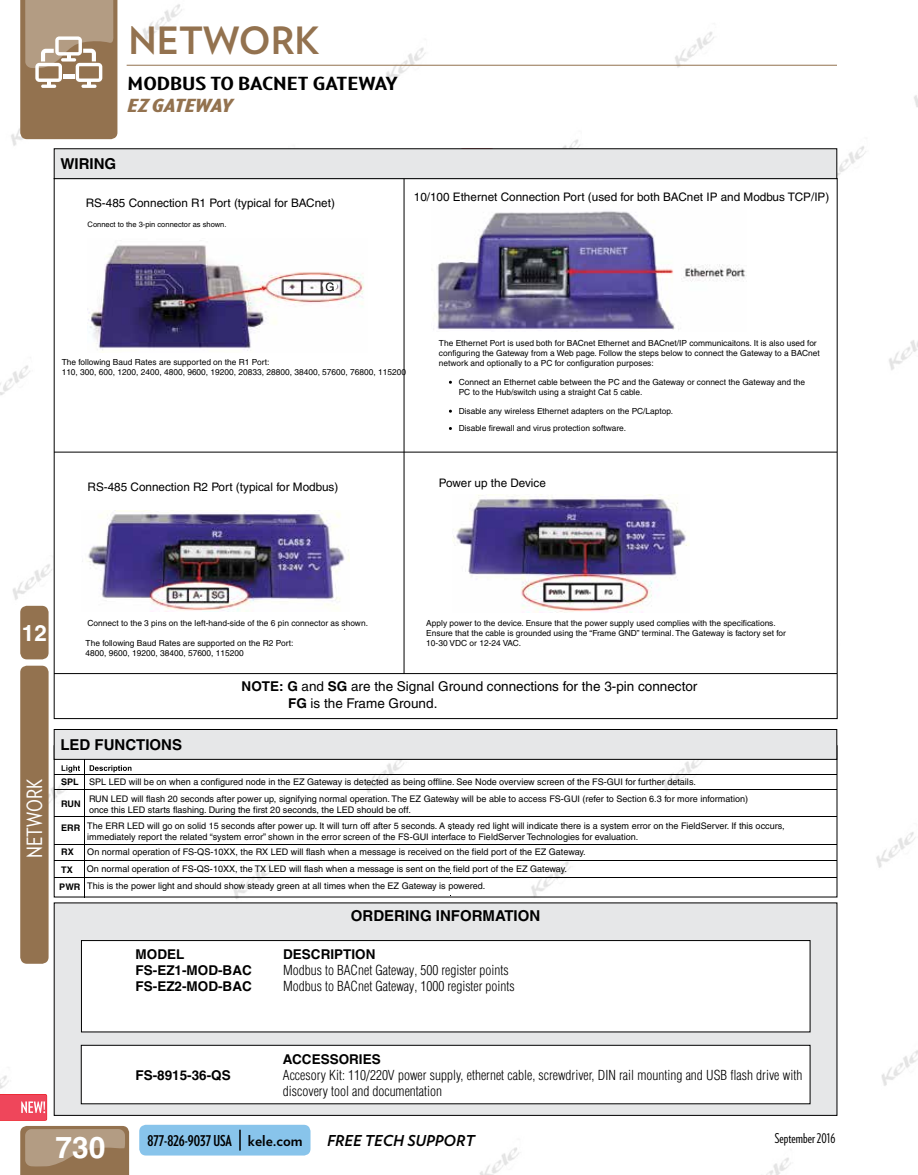
<style>
.page{position:relative;width:918px;height:1175px;background:#fff}
.page>*{position:absolute;margin:0;border:0;box-sizing:border-box;transform-origin:0 0}
.t1{font:700 37.5px "Verlag";color:#93724f}
.t2{font:700 30px "Helvetica";color:#fff}
.t3{font:700 22.5px "Helvetica";color:#fff}
.t4{font:21px "Verlag Condensed";color:#fff}
.t5{font:700 18px "Verlag Compressed";color:#000;scale:1.63 1}
.t6{font:italic 900 18px "Verlag Compressed";color:#93724f;scale:1.47 1}
.t7{font:700 15px "Helvetica";color:#000}
.t8{font:700 15px "Verlag Compressed";color:#000}
.t9{font:italic 700 15px "Verlag";color:#000}
.t10{font:300 condensed 13.5px/16.2px "Helvetica";color:#000}
.t11{font:13.5px/16.5px "Helvetica";color:#000}
.t12{font:700 13.5px "Helvetica";color:#000}
.t13{font:13.5px "Verlag Compressed";color:#000}
.t14{font:11.7px "Helvetica";color:#000}
.t15{font:9px/17.1px "Helvetica";color:#000}
.t16{font:700 9px/17.4px "Helvetica";color:#000}
.t17{font:8.4px/10.1px "Helvetica";color:#000}
.t18{font:7.5px "Helvetica";color:#000}
.s1{font-weight:700}
.s2{font-family:"Verlag"}
</style>
<div class="page">
<img style="left:0;top:0;width:918px;height:1174px">
<hr style="left:127px;top:65px;width:710px;height:1px;background:#93724f">
<div style="left:20px;top:665px;width:29px;height:298px;background:#93724f;border-radius:7px"></div>
<svg style="left:20px;top:0;width:97px;height:139px;background:#a68b6f"></svg>
<hr style="left:63px;top:74px;width:11px;height:4px;background:#fff">
<div style="left:20px;top:606px;width:29px;height:53px;background:#93724f;border-radius:7px"></div>
<div style="left:139px;top:1124px;width:172px;height:31px;background:#88c4eb;border-radius:7px"></div>
<hr style="left:239px;top:1129px;width:2px;height:21px;background:#000">
<div style="left:769px;top:1130px;width:68px;height:17px;background:#fff"></div>
<svg style="left:0;top:1094px;width:129px;height:80px"></svg>
<div style="left:54px;top:903px;width:783px;height:212px;background:#e6e7e8"></div>
<div style="left:81px;top:940px;width:729px;height:92px;background:#fff"></div>
<div style="left:81px;top:940px;width:729px;height:92px;border:1px solid #000"></div>
<div style="left:81px;top:1045px;width:729px;height:58px;background:#fff"></div>
<div style="left:81px;top:1045px;width:729px;height:59px;border:1px solid #000"></div>
<div style="left:54px;top:178px;width:783px;height:540px;background:#fff"></div>
<img style="left:87px;top:245px;width:277px;height:108px">
<img style="left:82px;top:510px;width:268px;height:101px">
<img style="left:433px;top:211px;width:314px;height:119px">
<img style="left:453px;top:495px;width:236px;height:117px">
<svg style="left:322px;top:281px;width:16px;height:10px"></svg>
<div style="left:54px;top:149px;width:783px;height:30px;background:#e6e7e8"></div>
<div style="left:54px;top:148px;width:783px;height:31px;border:1px solid #000"></div>
<hr style="left:404px;top:179px;width:1px;height:494px;background:#000">
<hr style="left:54px;top:452px;width:783px;height:1px;background:#000">
<hr style="left:54px;top:673px;width:783px;height:1px;background:#000">
<hr style="left:54px;top:774px;width:31px;height:1px;background:#000">
<hr style="left:85px;top:774px;width:752px;height:1px;background:#000">
<hr style="left:54px;top:789px;width:31px;height:1px;background:#000">
<svg style="left:62px;top:759px;width:69px;height:38px"></svg>
<hr style="left:85px;top:789px;width:752px;height:1px;background:#000">
<hr style="left:85px;top:796px;width:1px;height:33px;background:#000">
<hr style="left:54px;top:816px;width:31px;height:1px;background:#000">
<hr style="left:85px;top:816px;width:752px;height:1px;background:#000">
<hr style="left:85px;top:829px;width:1px;height:44px;background:#000">
<hr style="left:54px;top:844px;width:31px;height:1px;background:#000">
<hr style="left:85px;top:844px;width:752px;height:1px;background:#000">
<svg style="left:85px;top:873px;width:1px;height:22px"></svg>
<hr style="left:54px;top:860px;width:31px;height:1px;background:#000">
<hr style="left:85px;top:860px;width:752px;height:1px;background:#000">
<hr style="left:54px;top:877px;width:31px;height:1px;background:#000">
<hr style="left:85px;top:877px;width:752px;height:1px;background:#000">
<div style="left:54px;top:729px;width:783px;height:30px;background:#e6e7e8"></div>
<div style="left:54px;top:729px;width:783px;height:30px;border:1px solid #000"></div>
<h1 class="t1" style="left:129px;top:18px;width:193px">NETWORK</h1>
<h3 class="t5" style="left:128px;top:73px;width:167px">MODBUS TO BACNET GATEWAY</h3>
<h3 class="t6" style="left:128px;top:94px;width:73px">EZ GATEWAY</h3>
<h3 class="t7" style="left:60px;top:155px;width:57px">WIRING</h3>
<p class="t14" style="left:86px;top:196px;width:251px">RS-485 Connection R1 Port (typical for BACnet)</p>
<p class="t18" style="left:88px;top:220px;width:140px">Connect to the 3-pin connector as shown.</p>
<p class="t14" style="left:414px;top:190px;width:417px">10/100 Ethernet Connection Port (used for both BACnet IP and Modbus TCP/IP)</p>
<p class="t14" style="left:326px;top:280px;width:11px">G</p>
<p class="t17" style="left:62px;top:357px;width:346px">The following Baud Rates are supported on the R1 Port:<br>110, 300, 600, 1200, 2400, 4800, 9600, 19200, 20833, 28800, 38400, 57600, 76800, 115200</p>
<p class="t14" style="left:88px;top:480px;width:252px">RS-485 Connection R2 Port (typical for Modbus)</p>
<p class="t17" style="left:439px;top:338px;width:382px">The Ethernet Port is used both for BACnet Ethernet and BACnet/IP communicaitons. It is also used for configuring the Gateway from a Web page. Follow the steps below to connect the Gateway to a BACnet network and optionally to a PC for configuration purposes:</p>
<p class="t17" style="left:459px;top:376px;width:348px">Connect an Ethernet cable between the PC and the Gateway or connect the Gateway and the<br>PC to the Hub/switch using a straight Cat 5 cable.</p>
<p class="t17" style="left:459px;top:403px;width:216px;line-height:16.5px">Disable any wireless Ethernet adapters on the PC/Laptop.<br>Disable firewall and virus protection software.</p>
<p class="t14" style="left:439px;top:476px;width:108px">Power up the Device</p>
<h3 class="t3" style="left:22px;top:619px;width:27px">12</h3>
<h3 class="t4" style="left:22px;top:858px;width:81px;rotate:-90deg">NETWORK</h3>
<p class="t17" style="left:88px;top:617px;width:282px">Connect to the 3 pins on the left-hand-side of the 6 pin connector as shown.</p>
<p class="t17" style="left:86px;top:638px;width:209px">The following Baud Rates are supported on the R2 Port:<br>4800, 9600, 19200, 38400, 57600, 115200</p>
<p class="t17" style="left:426px;top:617px;width:361px">Apply power to the device. Ensure that the power supply used complies with the specifications.<br>Ensure that the cable is grounded using the “Frame GND” terminal. The Gateway is factory set for<br>10-30 VDC or 12-24 VAC.</p>
<h3 class="t7" style="left:60px;top:735px;width:123px">LED FUNCTIONS</h3>
<h3 class="t11" style="left:288px;top:678px;width:411px;text-indent:-46px"><span class="s1">NOTE: G</span> and <span class="s1">SG</span> are the Signal Ground connections for the 3-pin connector<br><span class="s1">FG</span> is the Frame Ground.</h3>
<p class="t16" style="left:61px;top:772px;width:19px">SPL</p>
<p class="t16" style="left:61px;top:795px;width:21px">RUN</p>
<p class="t16" style="left:61px;top:819px;width:21px">ERR</p>
<p class="t16" style="left:59px;top:843px;width:23px">RX<br>TX<br>PWR</p>
<p class="t15" style="left:89px;top:773px;width:661px">SPL LED will be on when a configured node in the EZ Gateway is detected as being offline. See Node overview screen of the FS-GUI for further details.<br>RUN LED will flash 20 seconds after power up, signifying normal operation. The EZ Gateway will be able to access FS-GUI (refer to Section 6.3 for more information)</p>
<p class="t15" style="left:87px;top:801px;width:699px;line-height:16px">once this LED starts flashing. During the first 20 seconds, the LED should be off.<br>The ERR LED will go on solid 15 seconds after power up. It will turn off after 5 seconds. A steady red light will indicate there is a system error on the FieldServer. If this occurs,</p>
<p class="t15" style="left:87px;top:829px;width:553px;line-height:15px">immediately report the related “system error” shown in the error screen of the FS-GUI interface to FieldServer Technologies for evaluation.<br>On normal operation of FS-QS-10XX, the RX LED will flash when a message is received on the field port of the EZ Gateway.</p>
<p class="t15" style="left:87px;top:860px;width:482px">On normal operation of FS-QS-10XX, the TX LED will flash when a message is sent on the field port of the EZ Gateway.<br>This is the power light and should show steady green at all times when the EZ Gateway is powered.</p>
<h3 class="t7" style="left:351px;top:906px;width:191px">ORDERING INFORMATION</h3>
<h3 class="t12" style="left:136px;top:946px;width:50px">MODEL</h3>
<h3 class="t12" style="left:283px;top:946px;width:94px">DESCRIPTION</h3>
<h3 class="t12" style="left:136px;top:962px;width:118px">FS-EZ1-MOD-BAC</h3>
<h3 class="t10" style="left:283px;top:962px;width:227px">Modbus to BACnet Gateway, 500 register points</h3>
<h3 class="t12" style="left:136px;top:978px;width:118px">FS-EZ2-MOD-BAC</h3>
<h3 class="t10" style="left:283px;top:978px;width:233px">Modbus to BACnet Gateway, 1000 register points</h3>
<h2 class="t2" style="left:56px;top:1129px;width:52px">730</h2>
<h3 class="t12" style="left:283px;top:1050px;width:99px">ACCESSORIES</h3>
<h3 class="t12" style="left:135px;top:1066px;width:97px">FS-8915-36-QS</h3>
<h3 class="t10" style="left:283px;top:1066px;width:521px">Accesory Kit: 110/220V power supply, ethernet cable, screwdriver, DIN rail mounting and USB flash drive with discovery tool and documentation</h3>
<h3 class="t8" style="left:147px;top:1131px;width:157px">877-826-9037 USA <span class="s2">kele.com</span></h3>
<h3 class="t9" style="left:327px;top:1132px;width:149px">FREE TECH SUPPORT</h3>
<h3 class="t13" style="left:775px;top:1129px;width:62px">September 2016</h3>
</div>
